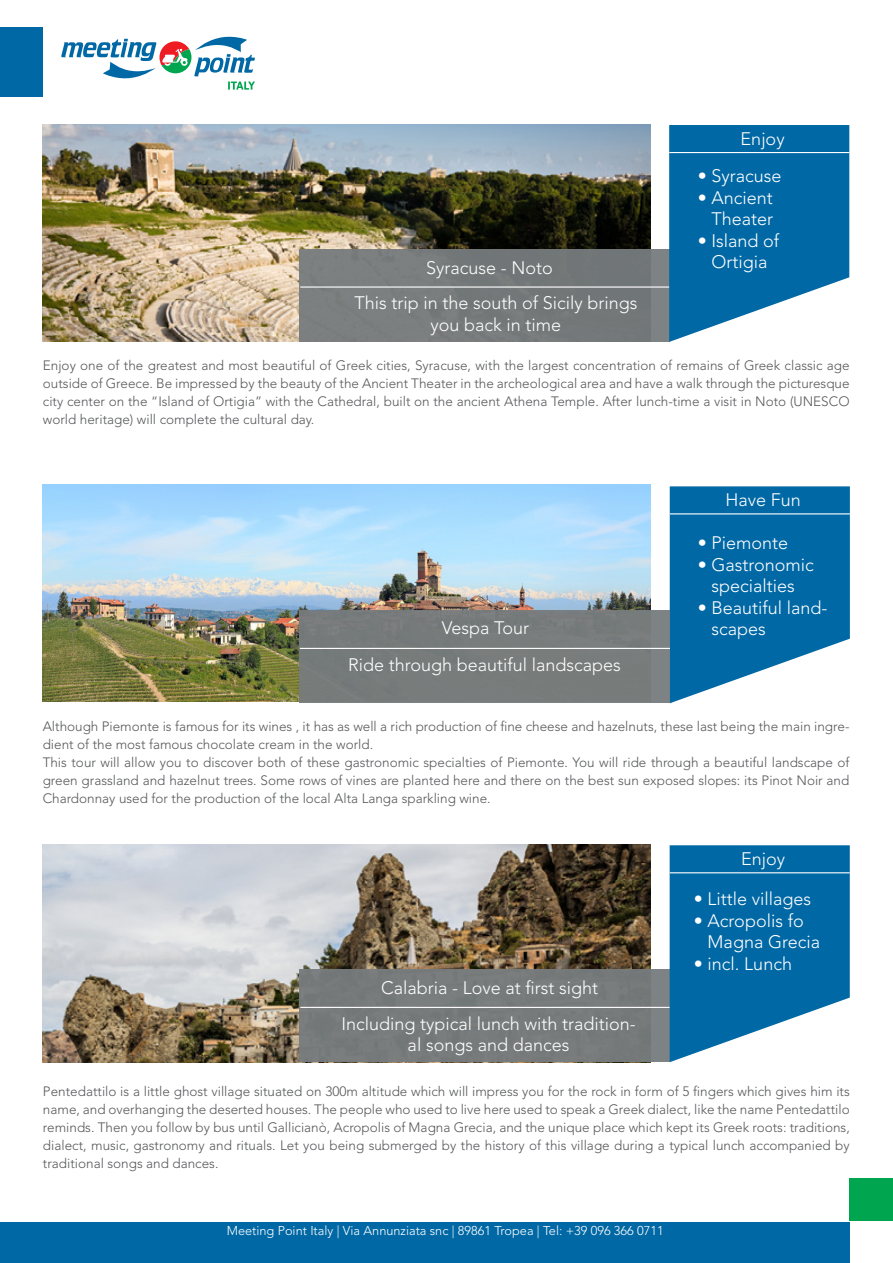
<style>
.page{position:relative;width:893px;height:1263px;background:#fff}
.page>*{position:absolute;margin:0;border:0;box-sizing:border-box;transform-origin:0 0}
.header_im_blau{font:300 18px/21.6px "Avenir LT Std";color:#fff;text-align:center}
.blaue_liste{font:300 18px/21.6px "Avenir LT Std";color:#fff;text-align:center}
.fließtext_grau{font:300 13.5px/18px "Avenir LT Std";color:#57585a;text-align:justify}
.t1{font:300 12.75px "Avenir LT Std";color:#fff}
</style>
<div class="page">
<div style="left:0;top:27px;width:43px;height:70px;background:#0068a5"></div>
<div style="left:0;top:1222px;width:849px;height:41px;background:#0068a5"></div>
<div style="left:850px;top:1178px;width:43px;height:42px;background:#00a54f"></div>
<svg style="left:61px;top:37px;width:194px;height:53px"></svg>
<img style="left:43px;top:125px;width:608px;height:217px">
<div style="left:300px;top:250px;width:370px;height:92px;background:#777c7e"></div>
<hr style="left:300px;top:286px;width:370px;height:2px;background:#fff">
<svg style="left:669px;top:125px;width:180px;height:217px;background:#267eb2"></svg>
<hr style="left:669px;top:152px;width:180px;height:1px;background:#fff">
<svg style="left:670px;top:486px;width:180px;height:217px;background:#257eb2"></svg>
<hr style="left:670px;top:513px;width:180px;height:1px;background:#fff">
<img style="left:43px;top:485px;width:607px;height:217px">
<div style="left:299px;top:611px;width:371px;height:92px;background:#777c7e"></div>
<hr style="left:300px;top:648px;width:370px;height:1px;background:#fff">
<img style="left:43px;top:845px;width:608px;height:217px">
<div style="left:300px;top:970px;width:370px;height:92px;background:#777c7e"></div>
<hr style="left:300px;top:1007px;width:370px;height:1px;background:#fff">
<svg style="left:670px;top:845px;width:180px;height:217px;background:#257db2"></svg>
<hr style="left:670px;top:872px;width:180px;height:1px;background:#fff">
<p class="header_im_blau" style="left:741px;top:128px;width:46px">Enjoy</p>
<p class="blaue_liste" style="left:698px;top:165px;width:85px">• Syracuse</p>
<p class="blaue_liste" style="left:698px;top:187px;width:77px;text-align:right">• Ancient<br>Theater</p>
<p class="blaue_liste" style="left:698px;top:230px;width:83px">• Island of<br>Ortigia</p>
<p class="header_im_blau" style="left:426px;top:257px;width:128px">Syracuse - Noto</p>
<p class="header_im_blau" style="left:354px;top:292px;width:285px">This trip in the south of Sicily brings you back in time</p>
<p class="fließtext_grau" style="left:43px;top:357px;width:808px">Enjoy one of the greatest and most beautiful of Greek cities, Syracuse, with the largest concentration of remains of Greek classic age outside of Greece. Be impressed by the beauty of the Ancient Theater in the archeological area and have a walk through the picturesque city center on the “Island of Ortigia” with the Cathedral, built on the ancient Athena Temple. After lunch-time a visit in Noto (UNESCO world heritage) will complete the cultural day.</p>
<p class="header_im_blau" style="left:725px;top:489px;width:77px">Have Fun</p>
<p class="blaue_liste" style="left:698px;top:532px;width:92px">• Piemonte</p>
<p class="blaue_liste" style="left:698px;top:554px;width:118px">• Gastronomic specialties</p>
<p class="blaue_liste" style="left:698px;top:597px;width:131px">• Beautiful land-</p>
<p class="header_im_blau" style="left:442px;top:617px;width:89px">Vespa Tour</p>
<p class="blaue_liste" style="left:712px;top:618px;width:56px">scapes</p>
<p class="header_im_blau" style="left:348px;top:654px;width:274px">Ride through beautiful landscapes</p>
<p class="fließtext_grau" style="left:43px;top:717px;width:808px">Although Piemonte is famous for its wines , it has as well a rich production of fine cheese and hazelnuts, these last being the main ingre&shy;dient of the most famous chocolate cream in the world.</p>
<p class="fließtext_grau" style="left:43px;top:753px;width:808px">This tour will allow you to discover both of these gastronomic specialties of Piemonte. You will ride through a beautiful landscape of green grassland and hazelnut trees. Some rows of vines are planted here and there on the best sun exposed slopes: its Pinot Noir and Chardonnay used for the production of the local Alta Langa sparkling wine.</p>
<p class="header_im_blau" style="left:741px;top:848px;width:46px">Enjoy</p>
<p class="blaue_liste" style="left:694px;top:888px;width:119px">• Little villages</p>
<p class="blaue_liste" style="left:708px;top:909px;width:114px;text-align:left;text-indent:-14px">• Acropolis fo<br>Magna Grecia</p>
<p class="blaue_liste" style="left:694px;top:953px;width:100px">• incl. Lunch</p>
<p class="header_im_blau" style="left:381px;top:977px;width:219px">Calabria - Love at first sight</p>
<p class="header_im_blau" style="left:341px;top:1012px;width:296px">Including typical lunch with tradition&shy;al songs and dances</p>
<p class="fließtext_grau" style="left:43px;top:1083px;width:808px">Pentedattilo is a little ghost village situated on 300m altitude which will impress you for the rock in form of 5 fingers which gives him its name, and overhanging the deserted houses. The people who used to live here used to speak a Greek dialect, like the name Pentedattilo reminds. Then you follow by bus until Gallicianò, Acropolis of Magna Grecia, and the unique place which kept its Greek roots: traditions, dialect, music, gastronomy and rituals. Let you being submerged by the history of this village during a typical lunch accompanied by traditional songs and dances.</p>
<p class="t1" style="left:227px;top:1223px;width:438px">Meeting Point Italy | Via Annunziata snc | 89861 Tropea | Tel: +39 096 366 0711</p>
</div>
